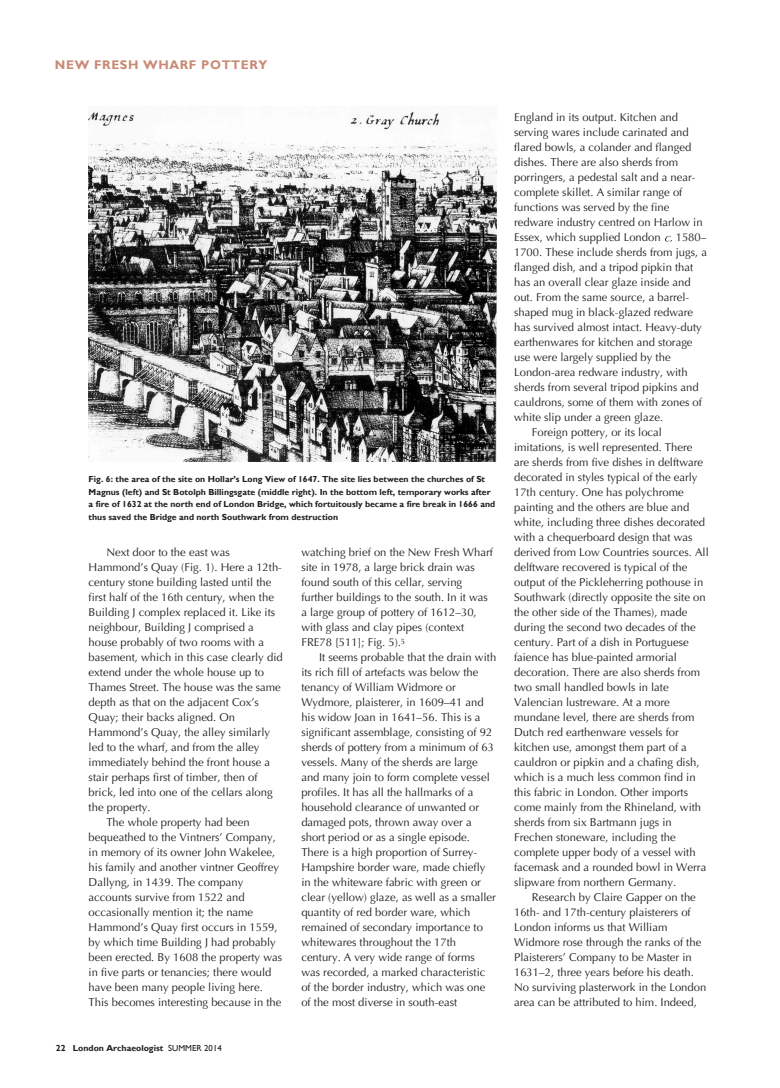
<style>
.page{position:relative;width:780px;height:1088px;background:#fff}
.page>*{position:absolute;margin:0;border:0;box-sizing:border-box;transform-origin:0 0}
.t1{font:700 12.5px "Gill Sans";letter-spacing:.05em;color:#c98a75}
.t2{font:11.25px/15px "Optima LT";color:#231f20}
.t3{font:700 8.75px/12.5px "Gill Sans";color:#231f20}
.s1{font-weight:400}
</style>
<div class="page">
<svg style="left:665px;top:236px;width:7px;height:5px"></svg>
<img style="left:89px;top:111px;width:407px;height:350px">
<p class="t1" style="left:55px;top:61px;width:214px">NEW FRESH WHARF POTTERY</p>
<p class="t3" style="left:89px;top:474px;width:408px">Fig. 6: the area of the site on Hollar’s Long View of 1647. The site lies between the churches of St Magnus (left) and St Botolph Billingsgate (middle right). In the bottom left, temporary works after a fire of 1632 at the north end of London Bridge, which fortuitously became a fire break in 1666 and thus saved the Bridge and north Southwark from destruction</p>
<p class="t2" style="left:106px;top:546px;width:125px">Next door to the east was</p>
<p class="t2" style="left:89px;top:561px;width:195px">Hammond’s Quay (Fig. 1). Here a 12th-</p>
<p class="t2" style="left:89px;top:576px;width:184px">century stone building lasted until the</p>
<p class="t2" style="left:89px;top:591px;width:187px">first half of the 16th century, when the</p>
<p class="t2" style="left:89px;top:606px;width:188px">Building J complex replaced it. Like its</p>
<p class="t2" style="left:89px;top:621px;width:167px">neighbour, Building J comprised a</p>
<p class="t2" style="left:89px;top:636px;width:177px">house probably of two rooms with a</p>
<p class="t2" style="left:89px;top:651px;width:195px">basement, which in this case clearly did</p>
<p class="t2" style="left:89px;top:666px;width:177px">extend under the whole house up to</p>
<p class="t2" style="left:89px;top:681px;width:194px">Thames Street. The house was the same</p>
<p class="t2" style="left:89px;top:696px;width:172px">depth as that on the adjacent Cox’s</p>
<p class="t2" style="left:89px;top:711px;width:148px">Quay; their backs aligned. On</p>
<p class="t2" style="left:89px;top:726px;width:183px">Hammond’s Quay, the alley similarly</p>
<p class="t2" style="left:89px;top:741px;width:172px">led to the wharf, and from the alley</p>
<p class="t2" style="left:89px;top:756px;width:183px">immediately behind the front house a</p>
<p class="t2" style="left:89px;top:771px;width:170px">stair perhaps first of timber, then of</p>
<p class="t2" style="left:89px;top:786px;width:185px">brick, led into one of the cellars along</p>
<p class="t2" style="left:89px;top:801px;width:63px">the property.</p>
<p class="t2" style="left:106px;top:816px;width:145px">The whole property had been</p>
<p class="t2" style="left:89px;top:831px;width:189px">bequeathed to the Vintners’ Company,</p>
<p class="t2" style="left:89px;top:846px;width:188px">in memory of its owner John Wakelee,</p>
<p class="t2" style="left:89px;top:861px;width:192px">his family and another vintner Geoffrey</p>
<p class="t2" style="left:89px;top:876px;width:156px">Dallyng, in 1439. The company</p>
<p class="t2" style="left:89px;top:891px;width:157px">accounts survive from 1522 and</p>
<p class="t2" style="left:89px;top:906px;width:166px">occasionally mention it; the name</p>
<p class="t2" style="left:89px;top:921px;width:190px">Hammond’s Quay first occurs in 1559,</p>
<p class="t2" style="left:89px;top:936px;width:189px">by which time Building J had probably</p>
<p class="t2" style="left:89px;top:951px;width:195px">been erected. By 1608 the property was</p>
<p class="t2" style="left:89px;top:966px;width:184px">in five parts or tenancies; there would</p>
<p class="t2" style="left:89px;top:981px;width:176px">have been many people living here.</p>
<p class="t2" style="left:89px;top:996px;width:194px">This becomes interesting because in the</p>
<p class="t3" style="left:56px;top:1042px;width:167px">22 London Archaeologist <span class="s1">SUMMER 2014</span></p>
<p class="t2" style="left:301px;top:546px;width:193px">watching brief on the New Fresh Wharf site in 1978, a large brick drain was found south of this cellar, serving further buildings to the south. In it was a large group of pottery of 1612–30, with glass and clay pipes (context FRE78 [511]; Fig. 5).<sup>5</sup></p>
<p class="t2" style="left:301px;top:651px;width:196px;text-indent:18px">It seems probable that the drain with its rich fill of artefacts was below the tenancy of William Widmore or Wydmore, plaisterer, in 1609–41 and his widow Joan in 1641–56. This is a significant assemblage, consisting of 92 sherds of pottery from a minimum of 63 vessels. Many of the sherds are large and many join to form complete vessel profiles. It has all the hallmarks of a household clearance of unwanted or damaged pots, thrown away over a short period or as a single episode.<br>There is a high proportion of Surrey-Hampshire border ware, made chiefly in the whiteware fabric with green or clear (yellow) glaze, as well as a smaller quantity of red border ware, which remained of secondary importance to whitewares throughout the 17th century. A very wide range of forms was recorded, a marked characteristic of the border industry, which was one of the most diverse in south-east</p>
<p class="t2" style="left:514px;top:111px;width:190px">England in its output. Kitchen and serving wares include carinated and flared bowls, a colander and flanged dishes. There are also sherds from porringers, a pedestal salt and a near&shy;complete skillet. A similar range of functions was served by the fine redware industry centred on Harlow in Essex, which supplied London</p>
<p class="t2" style="left:675px;top:231px;width:32px">1580–</p>
<p class="t2" style="left:514px;top:246px;width:194px">1700. These include sherds from jugs, a</p>
<p class="t2" style="left:514px;top:261px;width:181px">flanged dish, and a tripod pipkin that</p>
<p class="t2" style="left:514px;top:276px;width:178px">has an overall clear glaze inside and</p>
<p class="t2" style="left:514px;top:291px;width:177px">out. From the same source, a barrel-</p>
<p class="t2" style="left:514px;top:306px;width:181px">shaped mug in black-glazed redware</p>
<p class="t2" style="left:514px;top:321px;width:189px">has survived almost intact. Heavy-duty</p>
<p class="t2" style="left:514px;top:336px;width:180px">earthenwares for kitchen and storage</p>
<p class="t2" style="left:514px;top:351px;width:158px">use were largely supplied by the</p>
<p class="t2" style="left:514px;top:366px;width:175px">London-area redware industry, with</p>
<p class="t2" style="left:514px;top:381px;width:186px">sherds from several tripod pipkins and</p>
<p class="t2" style="left:514px;top:396px;width:189px">cauldrons, some of them with zones of</p>
<p class="t2" style="left:514px;top:411px;width:150px">white slip under a green glaze.</p>
<p class="t2" style="left:531px;top:426px;width:132px">Foreign pottery, or its local</p>
<p class="t2" style="left:514px;top:441px;width:180px">imitations, is well represented. There</p>
<p class="t2" style="left:514px;top:456px;width:190px">are sherds from five dishes in delftware</p>
<p class="t2" style="left:514px;top:471px;width:185px">decorated in styles typical of the early</p>
<p class="t2" style="left:514px;top:486px;width:171px">17th century. One has polychrome</p>
<p class="t2" style="left:514px;top:501px;width:177px">painting and the others are blue and</p>
<p class="t2" style="left:514px;top:516px;width:192px">white, including three dishes decorated</p>
<p class="t2" style="left:514px;top:531px;width:180px">with a chequerboard design that was</p>
<p class="t2" style="left:514px;top:546px;width:196px">derived from Low Countries sources. All</p>
<p class="t2" style="left:514px;top:561px;width:175px">delftware recovered is typical of the</p>
<p class="t2" style="left:514px;top:576px;width:191px">output of the Pickleherring pothouse in</p>
<p class="t2" style="left:514px;top:591px;width:193px">Southwark (directly opposite the site on</p>
<p class="t2" style="left:514px;top:606px;width:175px">the other side of the Thames), made</p>
<p class="t2" style="left:514px;top:621px;width:183px">during the second two decades of the</p>
<p class="t2" style="left:514px;top:636px;width:176px">century. Part of a dish in Portuguese</p>
<p class="t2" style="left:514px;top:651px;width:164px">faience has blue-painted armorial</p>
<p class="t2" style="left:514px;top:666px;width:187px">decoration. There are also sherds from</p>
<p class="t2" style="left:514px;top:681px;width:156px">two small handled bowls in late</p>
<p class="t2" style="left:514px;top:696px;width:157px">Valencian lustreware. At a more</p>
<p class="t2" style="left:514px;top:711px;width:182px">mundane level, there are sherds from</p>
<p class="t2" style="left:514px;top:726px;width:166px">Dutch red earthenware vessels for</p>
<p class="t2" style="left:514px;top:741px;width:174px">kitchen use, amongst them part of a</p>
<p class="t2" style="left:514px;top:756px;width:187px">cauldron or pipkin and a chafing dish,</p>
<p class="t2" style="left:514px;top:771px;width:183px">which is a much less common find in</p>
<p class="t2" style="left:514px;top:786px;width:175px">this fabric in London. Other imports</p>
<p class="t2" style="left:514px;top:801px;width:189px">come mainly from the Rhineland, with</p>
<p class="t2" style="left:514px;top:816px;width:159px">sherds from six Bartmann jugs in</p>
<p class="t2" style="left:514px;top:831px;width:163px">Frechen stoneware, including the</p>
<p class="t2" style="left:514px;top:846px;width:183px">complete upper body of a vessel with</p>
<p class="t2" style="left:514px;top:861px;width:194px">facemask and a rounded bowl in Werra</p>
<p class="t2" style="left:514px;top:876px;width:164px">slipware from northern Germany.</p>
<p class="t2" style="left:531px;top:891px;width:165px">Research by Claire Gapper on the</p>
<p class="t2" style="left:514px;top:906px;width:178px">16th- and 17th-century plaisterers of</p>
<p class="t2" style="left:514px;top:921px;width:155px">London informs us that William</p>
<p class="t2" style="left:514px;top:936px;width:189px">Widmore rose through the ranks of the</p>
<p class="t2" style="left:514px;top:951px;width:179px">Plaisterers’ Company to be Master in</p>
<p class="t2" style="left:514px;top:966px;width:181px">1631–2, three years before his death.</p>
<p class="t2" style="left:514px;top:981px;width:194px">No surviving plasterwork in the London</p>
<p class="t2" style="left:514px;top:996px;width:184px">area can be attributed to him. Indeed,</p>
</div>
